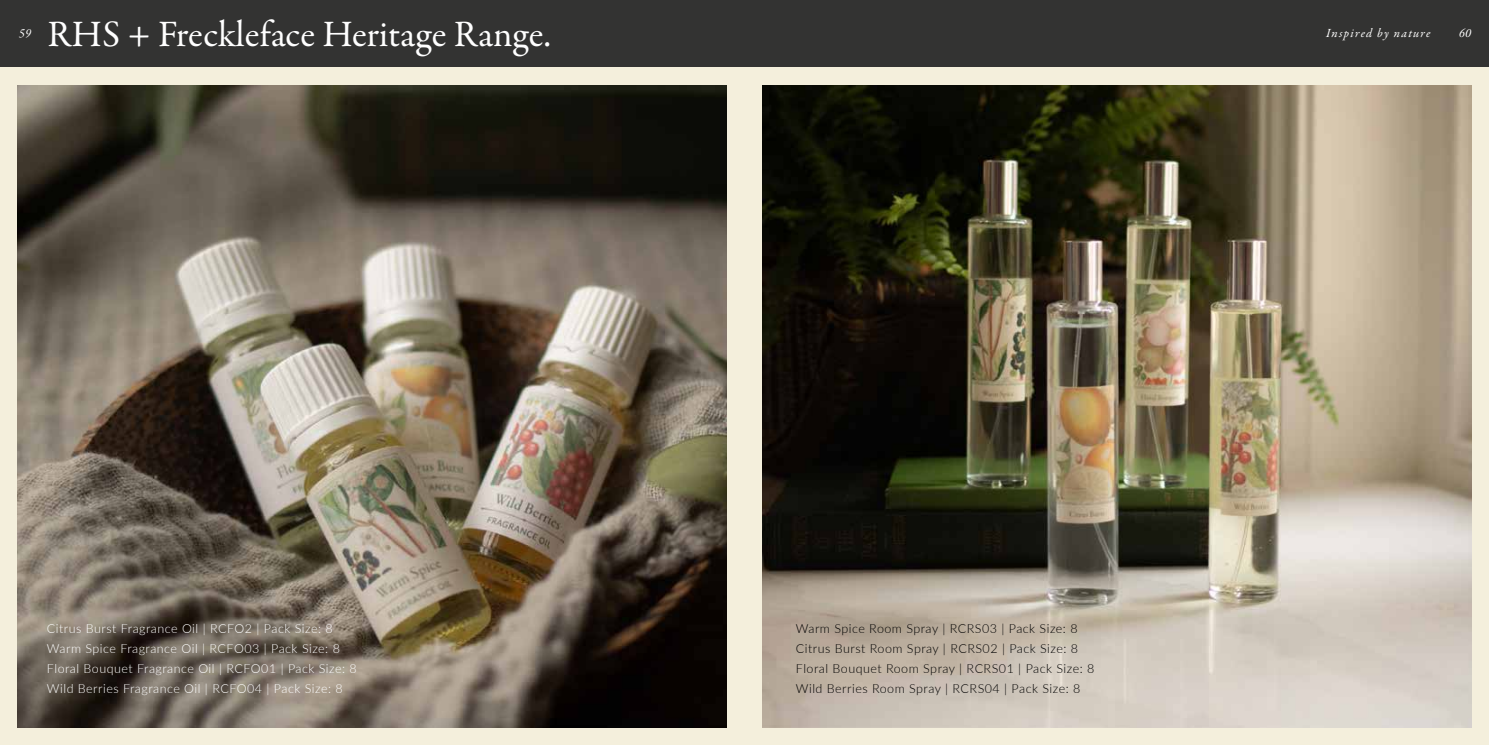
<style>
.page{position:relative;width:1489px;height:745px;background:#fff}
.page>*{position:absolute;margin:0;border:0;box-sizing:border-box;transform-origin:0 0}
.t1{font:37.5px "Garamond Premr Pro";letter-spacing:.005em;color:#fff}
.t2{font:300 12.5px/20px "Lato";letter-spacing:.04em;color:#fff}
.t3{font:300 12.5px/20px "Lato";letter-spacing:.04em;color:#000}
.t4{font:italic 12.5px "Garamond Premr Pro";letter-spacing:.095em;color:#fff}
</style>
<div class="page">
<div style="left:0;top:0;width:1488px;height:67px;background:#333332"></div>
<div style="left:0;top:67px;width:1488px;height:677px;background:#f4efdc"></div>
<img style="left:18px;top:85px;width:708px;height:641px">
<img style="left:762px;top:85px;width:708px;height:641px">
<p class="t4" style="left:19px;top:25px;width:14px">59</p>
<h1 class="t1" style="left:47px;top:11px;width:505px">RHS + Freckleface Heritage Range.</h1>
<p class="t2" style="left:47px;top:617px;width:311px">Citrus Burst Fragrance Oil | RCFO2 | Pack Size: 8<br>Warm Spice Fragrance Oil | RCFO03 | Pack Size: 8<br>Floral Bouquet Fragrance Oil | RCFO01 | Pack Size: 8<br>Wild Berries Fragrance Oil | RCFO04 | Pack Size: 8</p>
<p class="t4" style="left:1325px;top:25px;width:106px">Inspired by nature</p>
<p class="t4" style="left:1458px;top:25px;width:14px">60</p>
<p class="t3" style="left:795px;top:617px;width:300px">Warm Spice Room Spray | RCRS03 | Pack Size: 8<br>Citrus Burst Room Spray | RCRS02 | Pack Size: 8<br>Floral Bouquet Room Spray | RCRS01 | Pack Size: 8<br>Wild Berries Room Spray | RCRS04 | Pack Size: 8</p>
</div>
